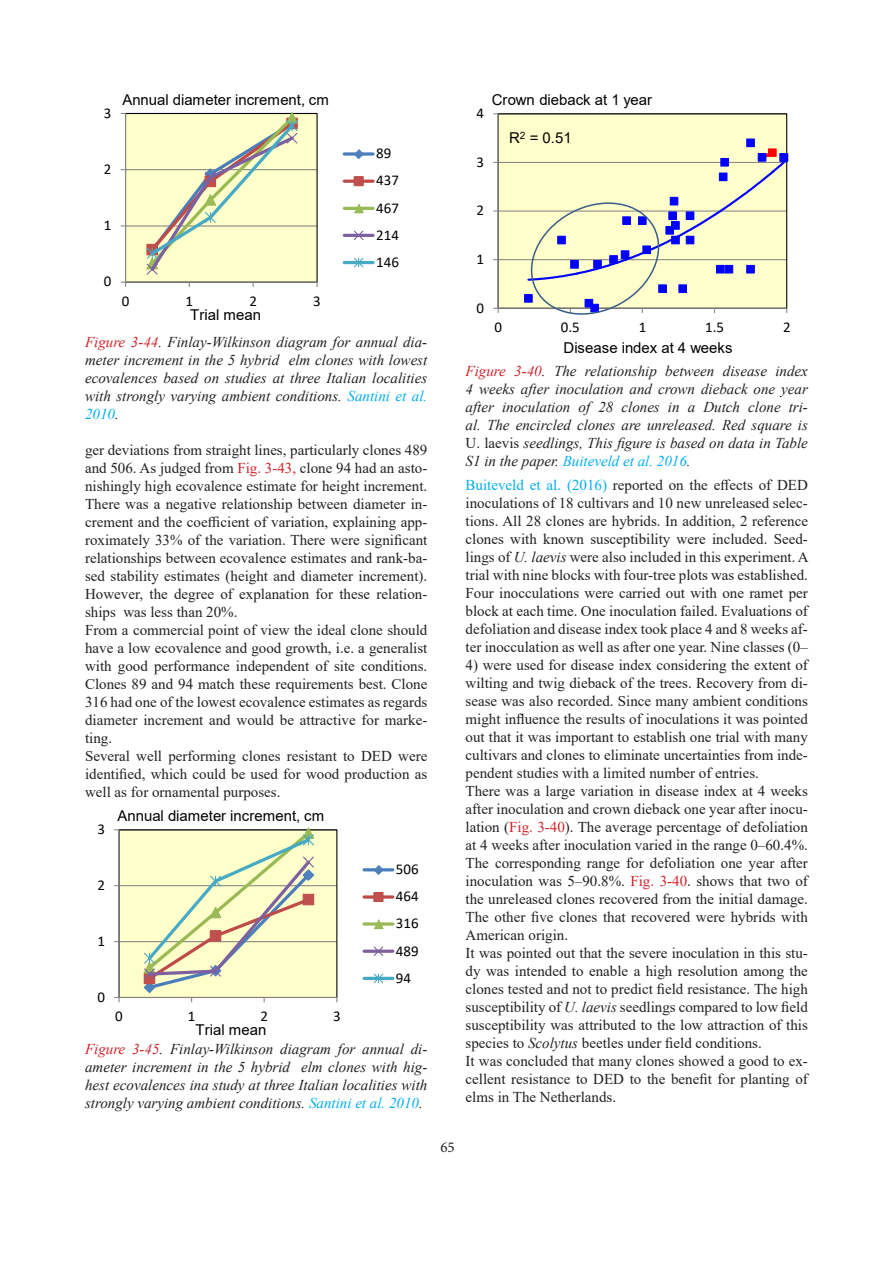
<style>
.page{position:relative;width:893px;height:1263px;background:#fff}
.page>*{position:absolute;margin:0;border:0;box-sizing:border-box;transform-origin:0 0}
.t1{font:15px/18px "Times New Roman";color:#231f20;text-align:justify}
.t2{font:italic 15px/18px "Times New Roman";color:#231f20;text-align:justify}
.t3{font:15px "Arial";color:#000}
.t4{font:15px/27.2px "Calibri";color:#000}
.t5{font:15px "Minion Pro";color:#231f20}
.s1{color:#d1232a}
.s2{color:#00aeef}
.s3{font-style:normal}
.s4{font-style:italic}
</style>
<div class="page">
<div style="left:498px;top:114px;width:289px;height:194px;background:#ffc"></div>
<hr style="left:498px;top:259px;width:289px;height:1px;background:#868686">
<hr style="left:498px;top:210px;width:289px;height:2px;background:#868686">
<hr style="left:498px;top:162px;width:289px;height:1px;background:#868686">
<hr style="left:498px;top:114px;width:1px;height:194px;background:#868686">
<hr style="left:498px;top:308px;width:289px;height:1px;background:#868686">
<svg style="left:493px;top:308px;width:6px;height:5px"></svg>
<div style="left:746px;top:139px;width:9px;height:8px;background:#00f;border:1px solid #00f"></div>
<div style="left:779px;top:153px;width:9px;height:9px;border:1px solid #00f"></div>
<svg style="left:521px;top:148px;width:266px;height:167px"></svg>
<div style="left:126px;top:113px;width:191px;height:169px;background:#ffc"></div>
<hr style="left:126px;top:225px;width:191px;height:2px;background:#868686">
<hr style="left:126px;top:169px;width:191px;height:1px;background:#868686">
<hr style="left:125px;top:113px;width:1px;height:169px;background:#868686">
<hr style="left:126px;top:282px;width:191px;height:1px;background:#868686">
<svg style="left:145px;top:112px;width:154px;height:163px"></svg>
<svg style="left:344px;top:152px;width:29px;height:4px"></svg>
<svg style="left:353px;top:149px;width:12px;height:10px"></svg>
<hr style="left:344px;top:180px;width:29px;height:3px;background:#be4b48">
<div style="left:354px;top:176px;width:10px;height:10px;background:#c0504d;border:1px solid #be4b48"></div>
<hr style="left:344px;top:207px;width:29px;height:3px;background:#98b954">
<svg style="left:353px;top:203px;width:12px;height:11px"></svg>
<hr style="left:344px;top:234px;width:29px;height:3px;background:#7d60a0">
<svg style="left:353px;top:230px;width:12px;height:10px"></svg>
<hr style="left:344px;top:261px;width:29px;height:3px;background:#46aac5">
<svg style="left:353px;top:257px;width:12px;height:11px"></svg>
<div style="left:119px;top:830px;width:218px;height:167px;background:#ffc"></div>
<hr style="left:119px;top:941px;width:218px;height:1px;background:#868686">
<hr style="left:119px;top:885px;width:218px;height:1px;background:#868686">
<hr style="left:119px;top:830px;width:1px;height:167px;background:#868686">
<hr style="left:119px;top:997px;width:218px;height:1px;background:#868686">
<svg style="left:114px;top:997px;width:6px;height:5px"></svg>
<svg style="left:143px;top:827px;width:172px;height:175px"></svg>
<hr style="left:364px;top:868px;width:29px;height:3px;background:#4a7ebb">
<svg style="left:372px;top:865px;width:12px;height:10px"></svg>
<svg style="left:364px;top:895px;width:29px;height:4px"></svg>
<div style="left:373px;top:892px;width:10px;height:10px;background:#c0504d;border:1px solid #be4b48"></div>
<svg style="left:364px;top:922px;width:29px;height:4px"></svg>
<svg style="left:373px;top:919px;width:12px;height:11px"></svg>
<svg style="left:364px;top:949px;width:29px;height:4px"></svg>
<svg style="left:372px;top:946px;width:12px;height:10px"></svg>
<hr style="left:364px;top:977px;width:29px;height:3px;background:#46aac5">
<svg style="left:372px;top:973px;width:12px;height:11px"></svg>
<p class="t4" style="left:104px;top:99px;width:9px">3</p>
<p class="t3" style="left:122px;top:89px;width:208px">Annual diameter increment, cm</p>
<p class="t4" style="left:104px;top:155px;width:9px">2</p>
<p class="t4" style="left:104px;top:211px;width:9px">1</p>
<p class="t4" style="left:104px;top:267px;width:9px">0</p>
<p class="t4" style="left:122px;top:287px;width:9px">0</p>
<p class="t4" style="left:186px;top:287px;width:9px">1</p>
<p class="t4" style="left:249px;top:287px;width:9px">2</p>
<p class="t4" style="left:313px;top:287px;width:9px">3</p>
<p class="t3" style="left:190px;top:304px;width:72px">Trial mean</p>
<p class="t4" style="left:376px;top:139px;width:24px">89<br>437<br>467<br>214<br>146</p>
<p class="t2" style="left:85px;top:333px;width:344px"><span class="s1">Figure 3-44</span>. Finlay-Wilkinson diagram for annual dia&shy;meter increment in the 5 hybrid elm clones with lowest ecovalences based on studies at three Italian localities with strongly varying ambient conditions. <span class="s2">Santini et al.<br>2010</span>.</p>
<p class="t1" style="left:85px;top:441px;width:344px">ger deviations from straight lines, particularly clones 489 and 506. As judged from <span class="s1">Fig. 3-43,</span> clone 94 had an asto&shy;nishingly high ecovalence estimate for height increment.</p>
<p class="t1" style="left:85px;top:495px;width:344px">There was a negative relationship between diameter in&shy;crement and the coefficient of variation, explaining app&shy;roximately 33% of the variation. There were significant relationships between ecovalence estimates and rank-ba&shy;sed stability estimates (height and diameter increment).<br>However, the degree of explanation for these relation-</p>
<p class="t1" style="left:85px;top:603px;width:154px">ships was less than 20%.</p>
<p class="t1" style="left:85px;top:621px;width:344px">From a commercial point of view the ideal clone should have a low ecovalence and good growth, i.e. a generalist with good performance independent of site conditions.<br>Clones 89 and 94 match these requirements best. Clone 316 had one of the lowest ecovalence estimates as regards diameter increment and would be attractive for marke&shy;ting.</p>
<p class="t1" style="left:85px;top:747px;width:344px">Several well performing clones resistant to DED were identified, which could be used for wood production as well as for ornamental purposes.</p>
<p class="t4" style="left:98px;top:815px;width:9px">3</p>
<p class="t3" style="left:118px;top:805px;width:208px">Annual diameter increment, cm</p>
<p class="t4" style="left:98px;top:871px;width:9px">2</p>
<p class="t4" style="left:98px;top:927px;width:9px">1</p>
<p class="t4" style="left:98px;top:983px;width:9px">0</p>
<p class="t4" style="left:115px;top:1002px;width:9px">0</p>
<p class="t4" style="left:188px;top:1002px;width:9px">1</p>
<p class="t4" style="left:260px;top:1002px;width:9px">2</p>
<p class="t4" style="left:333px;top:1002px;width:9px">3</p>
<p class="t3" style="left:196px;top:1019px;width:72px">Trial mean</p>
<p class="t4" style="left:396px;top:855px;width:24px;text-align:justify">506<br>464<br>316<br>489<br>94</p>
<p class="t2" style="left:85px;top:1040px;width:344px"><span class="s1">Figure 3-45</span>. Finlay-Wilkinson diagram for annual di&shy;ameter increment in the 5 hybrid elm clones with hig&shy;hest ecovalences ina study at three Italian localities with strongly varying ambient conditions. <span class="s2">Santini et al. 2010</span>.</p>
<p class="t4" style="left:477px;top:99px;width:9px">4</p>
<p class="t4" style="left:477px;top:148px;width:9px">3</p>
<p class="t3" style="left:492px;top:89px;width:162px">Crown dieback at 1 year</p>
<p class="t3" style="left:509px;top:128px;width:64px">R<sup>2</sup> = 0.51</p>
<p class="t4" style="left:477px;top:196px;width:9px">2</p>
<p class="t4" style="left:477px;top:245px;width:9px">1</p>
<p class="t4" style="left:477px;top:294px;width:9px">0</p>
<p class="t4" style="left:494px;top:313px;width:9px">0</p>
<p class="t4" style="left:561px;top:313px;width:20px">0.5</p>
<p class="t4" style="left:639px;top:313px;width:9px">1</p>
<p class="t4" style="left:705px;top:313px;width:20px">1.5</p>
<p class="t4" style="left:783px;top:313px;width:9px">2</p>
<p class="t3" style="left:564px;top:337px;width:171px">Disease index at 4 weeks</p>
<p class="t2" style="left:466px;top:361px;width:344px"><span class="s1">Figure 3-40</span>. The relationship between disease index 4 weeks after inoculation and crown dieback one year after inoculation of 28 clones in a Dutch clone tri&shy;al. The encircled clones are unreleased. Red square is</p>
<p class="t2" style="left:466px;top:433px;width:344px"><span class="s3">U. laevis</span> seedlings, This figure is based on data in Table<br>S1 in the paper. <span class="s2">Buiteveld et al. 2016</span>.</p>
<p class="t1" style="left:466px;top:475px;width:345px"><span class="s2">Buiteveld et al. (2016)</span> reported on the effects of DED inoculations of 18 cultivars and 10 new unreleased selec&shy;tions. All 28 clones are hybrids. In addition, 2 reference clones with known susceptibility were included. Seed&shy;lings of <span class="s4">U. laevis</span> were also included in this experiment. A trial with nine blocks with four-tree plots was established.<br>Four inocculations were carried out with one ramet per block at each time. One inoculation failed. Evaluations of defoliation and disease index took place 4 and 8 weeks af&shy;ter inocculation as well as after one year. Nine classes (0–</p>
<p class="t1" style="left:466px;top:655px;width:344px">4) were used for disease index considering the extent of wilting and twig dieback of the trees. Recovery from di&shy;sease was also recorded. Since many ambient conditions might influence the results of inoculations it was pointed out that it was important to establish one trial with many cultivars and clones to eliminate uncertainties from inde&shy;pendent studies with a limited number of entries.</p>
<p class="t1" style="left:466px;top:781px;width:344px">There was a large variation in disease index at 4 weeks after inoculation and crown dieback one year after inocu&shy;lation (<span class="s1">Fig. 3-40</span>). The average percentage of defoliation at 4 weeks after inoculation varied in the range 0–60.4%.<br>The corresponding range for defoliation one year after inoculation was 5–90.8%. <span class="s1">Fig. 3-40</span>. shows that two of the unreleased clones recovered from the initial damage.<br>The other five clones that recovered were hybrids with American origin.</p>
<p class="t1" style="left:466px;top:943px;width:344px">It was pointed out that the severe inoculation in this stu&shy;dy was intended to enable a high resolution among the clones tested and not to predict field resistance. The high susceptibility of <span class="s4">U. laevis</span> seedlings compared to low field susceptibility was attributed to the low attraction of this species to <span class="s4">Scolytus</span> beetles under field conditions.</p>
<p class="t1" style="left:466px;top:1051px;width:344px">It was concluded that many clones showed a good to ex&shy;cellent resistance to DED to the benefit for planting of elms in The Netherlands.</p>
<p class="t5" style="left:440px;top:1137px;width:16px">65</p>
</div>
